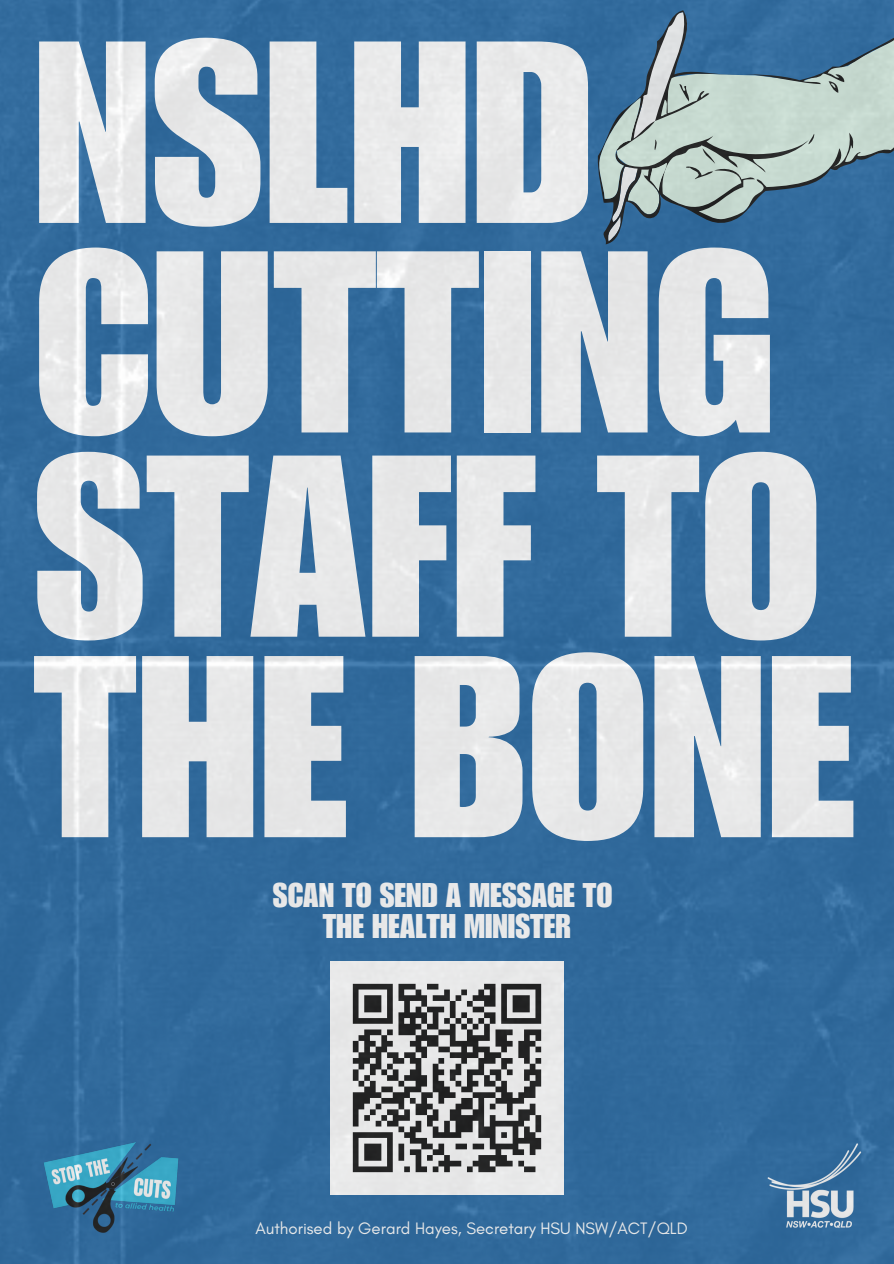
<style>
.page{position:relative;width:894px;height:1264px;background:#fff}
.page>*{position:absolute;margin:0;border:0;box-sizing:border-box;transform-origin:0 0}
.t1{font:253.95px "Impact LT Std";color:#fff}
.t2{font:253.5px/202.2px "Impact LT Std";color:#fff}
.t3{font:33.3px/31.2px "Impact LT Std";color:#fff;text-align:center}
.t4{font:16.8px "Glacial Indifference";color:#fff}
</style>
<div class="page">
<img style="left:0;top:0;width:893px;height:1263px">
<h1 class="t1" style="left:34px;top:-15px;width:561px">NSLHD</h1>
<h2 class="t2" style="left:34px;top:238px;width:823px">CUTTING<br>STAFF TO<br>THE BONE</h2>
<h3 class="t3" style="left:273px;top:878px;width:341px">SCAN TO SEND A MESSAGE TO<br>THE HEALTH MINISTER</h3>
<p class="t4" style="left:255px;top:1218px;width:433px">Authorised by Gerard Hayes, Secretary HSU NSW/ACT/QLD</p>
</div>
